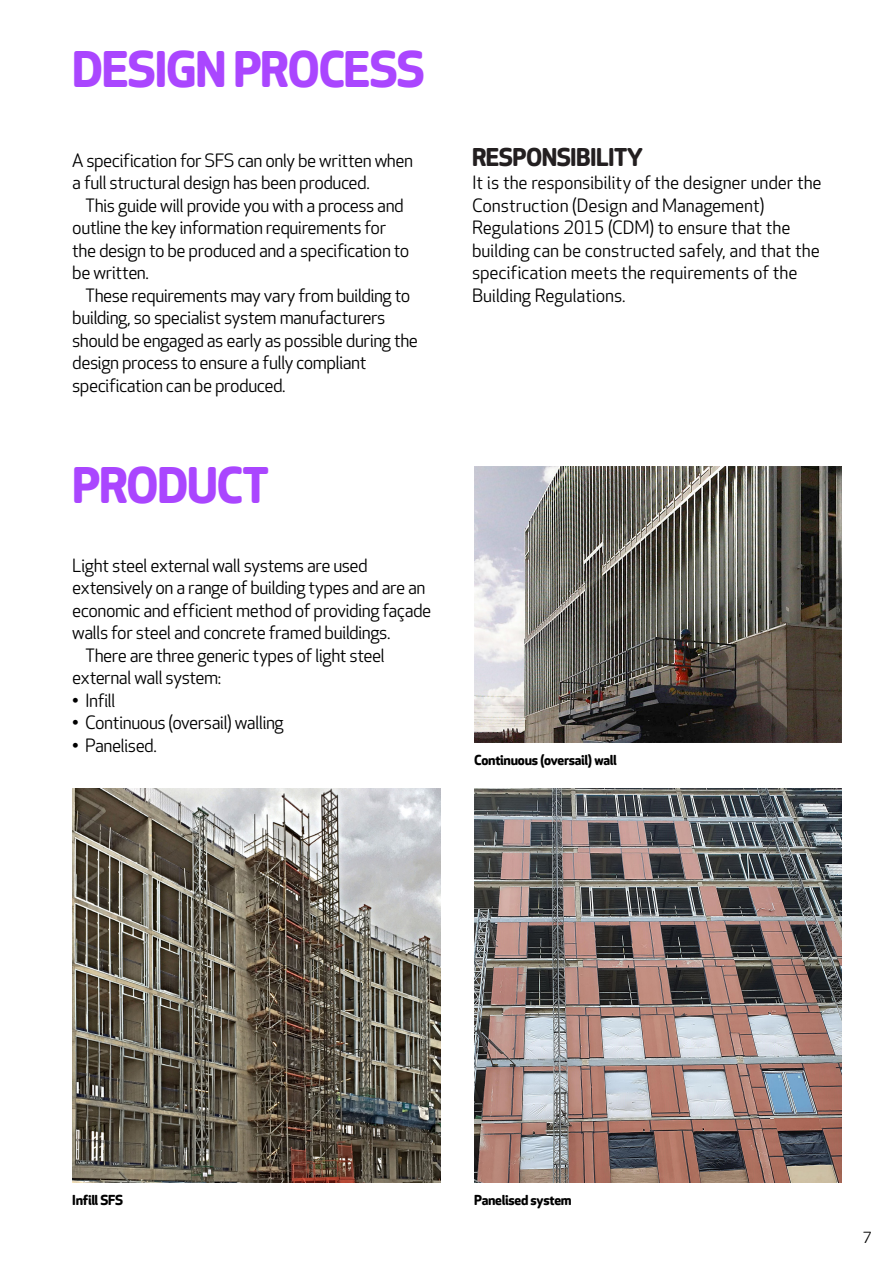
<style>
.page{position:relative;width:893px;height:1263px;background:#fff}
.page>*{position:absolute;margin:0;border:0;box-sizing:border-box;transform-origin:0 0}
.t1{font:700 48px "Apex Rounded";letter-spacing:-.03em;color:#aa46ff}
.t2{font:700 24px "Apex Rounded";letter-spacing:-.025em;color:#231f20}
.t3{font:18px/22.5px "Apex Rounded";letter-spacing:-.03em;color:#000}
.t4{font:18px/22.5px "Apex Rounded";letter-spacing:-.01em;color:#000}
.t5{font:15px "Apex Rounded";color:#000}
.t6{font:700 13.5px "Apex Rounded";letter-spacing:-.02em;color:#000}
</style>
<div class="page">
<img style="left:72px;top:788px;width:368px;height:394px">
<img style="left:474px;top:466px;width:368px;height:276px">
<img style="left:474px;top:788px;width:368px;height:394px">
<h1 class="t1" style="left:72px;top:41px;width:354px">DESIGN PROCESS</h1>
<p class="t3" style="left:72px;top:149px;width:342px">A specification for SFS can only be written when a full structural design has been produced.</p>
<p class="t3" style="left:72px;top:194px;width:339px;text-indent:13px">This guide will provide you with a process and outline the key information requirements for the design to be produced and a specification to be written.</p>
<p class="t3" style="left:72px;top:284px;width:347px;text-indent:13px">These requirements may vary from building to building, so specialist system manufacturers should be engaged as early as possible during the design process to ensure a fully compliant specification can be produced.</p>
<h1 class="t1" style="left:72px;top:457px;width:198px">PRODUCT</h1>
<p class="t3" style="left:72px;top:554px;width:297px">Light steel external wall systems are used</p>
<p class="t3" style="left:72px;top:577px;width:355px">extensively on a range of building types and are an</p>
<p class="t3" style="left:72px;top:599px;width:361px">economic and efficient method of providing façade</p>
<p class="t3" style="left:72px;top:622px;width:320px">walls for steel and concrete framed buildings.</p>
<p class="t3" style="left:85px;top:644px;width:301px">There are three generic types of light steel</p>
<p class="t3" style="left:72px;top:667px;width:151px">external wall system:</p>
<p class="t3" style="left:72px;top:689px;width:45px">• Infill</p>
<p class="t3" style="left:72px;top:712px;width:213px">• Continuous (oversail) walling</p>
<p class="t3" style="left:72px;top:734px;width:86px">• Panelised.</p>
<h2 class="t2" style="left:472px;top:143px;width:172px">RESPONSIBILITY</h2>
<p class="t4" style="left:472px;top:172px;width:351px">It is the responsibility of the designer under the Construction (Design and Management)<br>Regulations 2015 (CDM) to ensure that the building can be constructed safely, and that the specification meets the requirements of the Building Regulations.</p>
<p class="t6" style="left:474px;top:752px;width:144px">Continuous (oversail) wall</p>
<p class="t6" style="left:72px;top:1192px;width:53px">Infill SFS</p>
<p class="t6" style="left:474px;top:1192px;width:99px">Panelised system</p>
<p class="t5" style="left:863px;top:1229px;width:10px">7</p>
</div>
